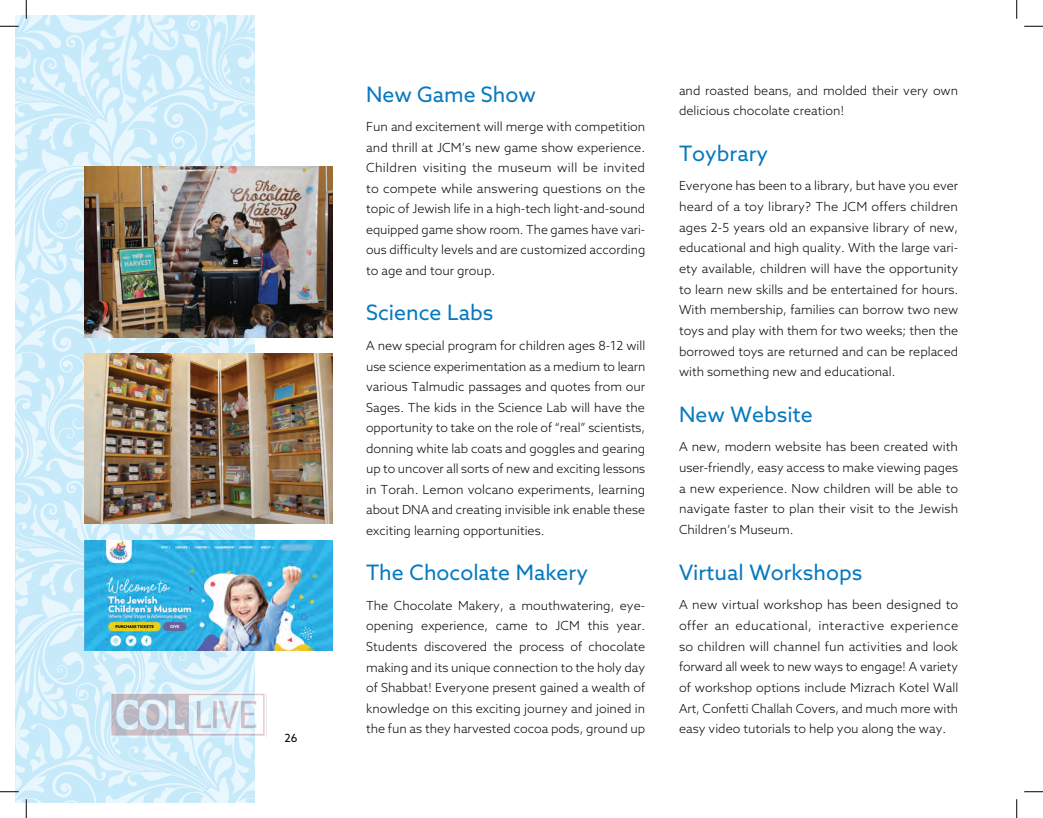
<style>
.page{position:relative;width:1043px;height:818px;background:#fff}
.page>*{position:absolute;margin:0;border:0;box-sizing:border-box;transform-origin:0 0}
.t1{font:21.25px "Azo Sans";color:#0679bf}
.t2{font:300 12.5px/20.5px "Azo Sans";color:#040503;text-align:justify}
.t3{font:11.25px "Azo Sans";color:#040503}
</style>
<div class="page">
<img style="left:255px;top:167px;width:77px;height:170px">
<img style="left:255px;top:354px;width:77px;height:170px">
<img style="left:255px;top:540px;width:77px;height:110px">
<svg style="left:1024px;top:25px;width:18px;height:2px"></svg>
<svg style="left:1024px;top:791px;width:18px;height:1px"></svg>
<img style="left:0;top:0;width:255px;height:818px">
<svg style="left:1016px;top:0;width:1px;height:19px"></svg>
<svg style="left:1016px;top:799px;width:1px;height:19px"></svg>
<img style="left:110px;top:693px;width:155px;height:44px">
<p class="t3" style="left:285px;top:730px;width:15px">26</p>
<h1 class="t1" style="left:366px;top:80px;width:171px">New Game Show</h1>
<p class="t2" style="left:366px;top:116px;width:281px">Fun and excitement will merge with competition and thrill at JCM’s new game show experience.<br>Children visiting the museum will be invited to compete while answering questions on the topic of Jewish life in a high-tech light-and-sound equipped game show room. The games have vari&shy;ous difficulty levels and are customized according to age and tour group.</p>
<h1 class="t1" style="left:366px;top:299px;width:129px">Science Labs</h1>
<p class="t2" style="left:366px;top:335px;width:281px">A new special program for children ages 8-12 will use science experimentation as a medium to learn various Talmudic passages and quotes from our Sages. The kids in the Science Lab will have the opportunity to take on the role of “real” scientists, donning white lab coats and goggles and gearing up to uncover all sorts of new and exciting lessons in Torah. Lemon volcano experiments, learning about DNA and creating invisible ink enable these exciting learning opportunities.</p>
<h1 class="t1" style="left:366px;top:559px;width:223px">The Chocolate Makery</h1>
<p class="t2" style="left:366px;top:595px;width:281px">The Chocolate Makery, a mouthwatering, eye&shy;opening experience, came to JCM this year.<br>Students discovered the process of chocolate making and its unique connection to the holy day of Shabbat! Everyone present gained a wealth of knowledge on this exciting journey and joined in the fun as they harvested cocoa pods, ground up</p>
<p class="t2" style="left:679px;top:80px;width:281px">and roasted beans, and molded their very own delicious chocolate creation!</p>
<h1 class="t1" style="left:679px;top:139px;width:91px">Toybrary</h1>
<p class="t2" style="left:679px;top:175px;width:281px">Everyone has been to a library, but have you ever heard of a toy library? The JCM offers children ages 2-5 years old an expansive library of new, educational and high quality. With the large vari&shy;ety available, children will have the opportunity to learn new skills and be entertained for hours.<br>With membership, families can borrow two new toys and play with them for two weeks; then the borrowed toys are returned and can be replaced with something new and educational.</p>
<h1 class="t1" style="left:679px;top:400px;width:135px">New Website</h1>
<p class="t2" style="left:679px;top:436px;width:281px">A new, modern website has been created with user-friendly, easy access to make viewing pages a new experience. Now children will be able to navigate faster to plan their visit to the Jewish Children’s Museum.</p>
<h1 class="t1" style="left:679px;top:558px;width:185px">Virtual Workshops</h1>
<p class="t2" style="left:679px;top:594px;width:281px">A new virtual workshop has been designed to offer an educational, interactive experience so children will channel fun activities and look forward all week to new ways to engage! A variety of workshop options include Mizrach Kotel Wall Art, Confetti Challah Covers, and much more with easy video tutorials to help you along the way.</p>
</div>
